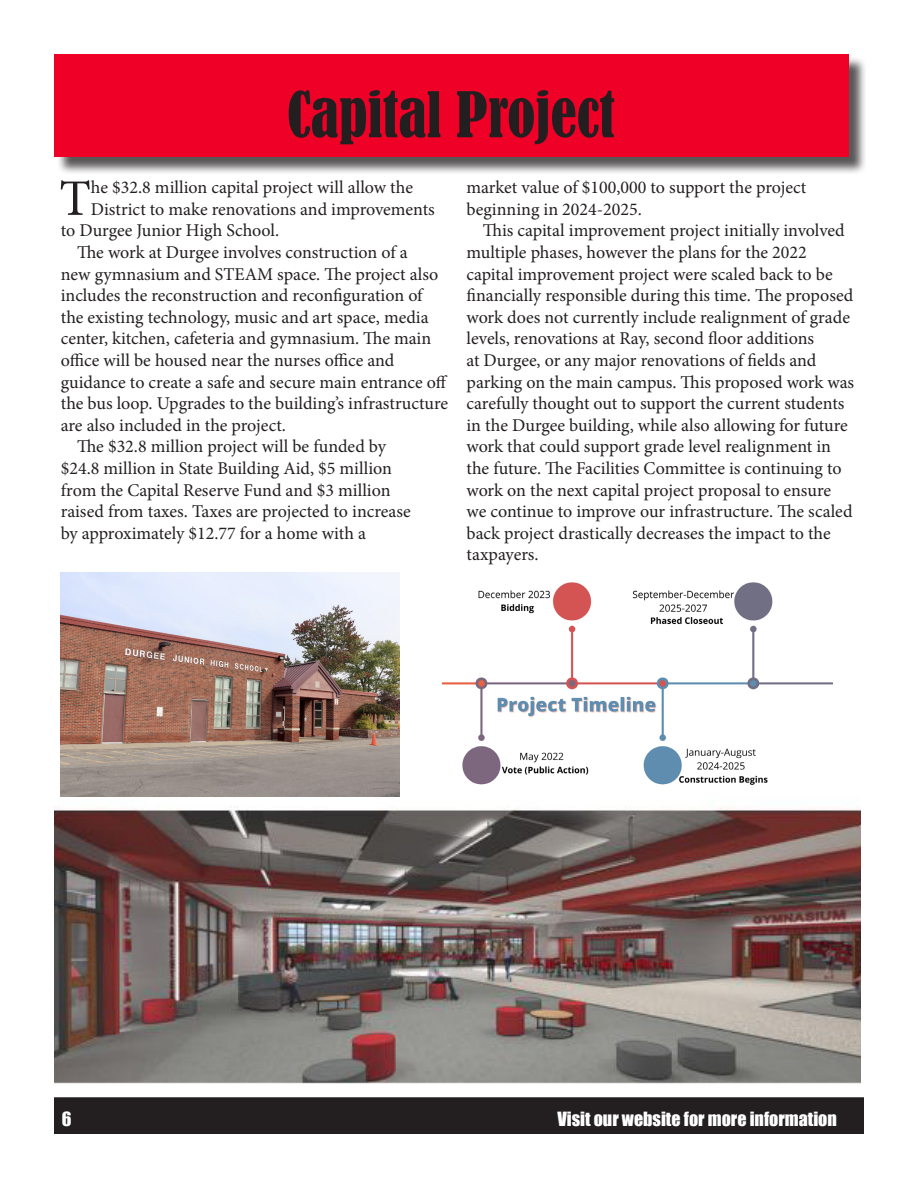
<style>
.page{position:relative;width:918px;height:1188px;background:#fff}
.page>*{position:absolute;margin:0;border:0;box-sizing:border-box;transform-origin:0 0}
.t1{font:condensed 58.5px "Bernard";color:#231f20}
.t2{font:51.3px "Minion Pro";color:#231f20}
.t3{font:18px/21.6px "Minion Pro";color:#231f20}
.t4{font:18px "Impact";color:#fff}
</style>
<div class="page">
<div style="left:56px;top:56px;width:811px;height:120px;background:#231f20;opacity:.75"></div>
<div style="left:54px;top:54px;width:794px;height:103px;background:#ef0027"></div>
<div style="left:55px;top:1098px;width:808px;height:35px;background:#231f20"></div>
<div style="left:54px;top:1097px;width:810px;height:37px;border:2px solid #231f20"></div>
<img style="left:54px;top:806px;width:807px;height:278px">
<img style="left:443px;top:582px;width:389px;height:203px">
<img style="left:61px;top:572px;width:339px;height:225px">
<h1 class="t1" style="left:287px;top:81px;width:330px">Capital Project</h1>
<h2 class="t2" style="left:59px;top:164px;width:33px">T</h2>
<p class="t3" style="left:91px;top:177px;width:324px">he $32.8 million capital project will allow the</p>
<p class="t3" style="left:91px;top:198px;width:345px">District to make renovations and improvements</p>
<p class="t3" style="left:61px;top:220px;width:220px">to Durgee Junior High School.</p>
<p class="t3" style="left:77px;top:242px;width:332px">The work at Durgee involves construction of a</p>
<p class="t3" style="left:61px;top:263px;width:379px">new gymnasium and STEAM space. The project also</p>
<p class="t3" style="left:61px;top:285px;width:363px">includes the reconstruction and reconfiguration of</p>
<p class="t3" style="left:61px;top:306px;width:370px">the existing technology, music and art space, media</p>
<p class="t3" style="left:61px;top:328px;width:372px">center, kitchen, cafeteria and gymnasium. The main</p>
<p class="t3" style="left:61px;top:350px;width:335px">office will be housed near the nurses office and</p>
<p class="t3" style="left:61px;top:371px;width:388px">guidance to create a safe and secure main entrance off</p>
<p class="t3" style="left:61px;top:393px;width:389px">the bus loop. Upgrades to the building’s infrastructure</p>
<p class="t3" style="left:61px;top:414px;width:227px">are also included in the project.</p>
<p class="t3" style="left:77px;top:436px;width:310px">The $32.8 million project will be funded by</p>
<p class="t3" style="left:61px;top:458px;width:333px">$24.8 million in State Building Aid, $5 million</p>
<p class="t3" style="left:61px;top:479px;width:331px">from the Capital Reserve Fund and $3 million</p>
<p class="t3" style="left:61px;top:501px;width:352px">raised from taxes. Taxes are projected to increase</p>
<p class="t3" style="left:61px;top:522px;width:307px">by approximately $12.77 for a home with a</p>
<p class="t3" style="left:467px;top:177px;width:341px">market value of $100,000 to support the project beginning in 2024-2025.</p>
<p class="t3" style="left:467px;top:220px;width:389px;text-indent:16px">This capital improvement project initially involved multiple phases, however the plans for the 2022 capital improvement project were scaled back to be financially responsible during this time. The proposed work does not currently include realignment of grade levels, renovations at Ray, second floor additions<br>at Durgee, or any major renovations of fields and parking on the main campus. This proposed work was carefully thought out to support the current students in the Durgee building, while also allowing for future work that could support grade level realignment in the future. The Facilities Committee is continuing to work on the next capital project proposal to ensure we continue to improve our infrastructure. The scaled back project drastically decreases the impact to the taxpayers.</p>
<p class="t4" style="left:62px;top:1105px;width:11px">6</p>
<p class="t4" style="left:557px;top:1105px;width:281px">Visit our website for more information</p>
</div>
